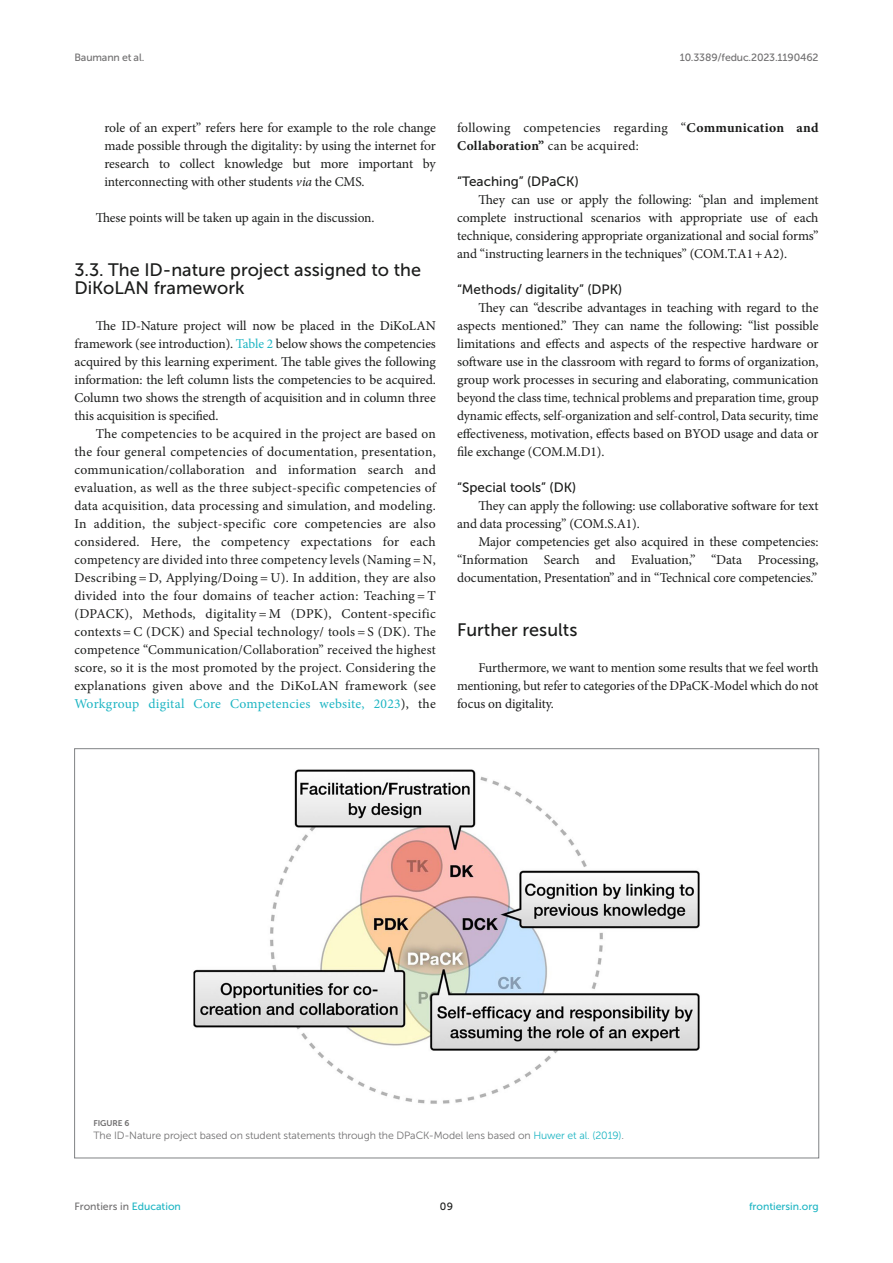
<style>
.page{position:relative;width:893px;height:1263px;background:#fff}
.page>*{position:absolute;margin:0;border:0;box-sizing:border-box;transform-origin:0 0}
.HEAD_2{font:18px/18px "Museo Sans 500";color:#1b1c1b}
.TEXT_FLUSH{font:13.5px/18px "Minion Pro";letter-spacing:-.005em;color:#1b1c1b;text-align:justify}
.TEXT{font:13.5px/18px "Minion Pro";letter-spacing:.005em;color:#1b1c1b;text-align:justify}
.BL_BLW{font:13.5px/18px "Minion Pro";letter-spacing:-.005em;color:#1b1c1b;text-align:justify}
.HEAD_4{font:13.5px "Museo Sans 500";color:#1b1c1b}
.FIG_LEG{font:10.5px "Museo Sans 300";letter-spacing:-.01em;color:#706f70}
.t1{font:10.5px "Museo Sans 500";letter-spacing:-.015em;color:#706f70}
.t2{font:10.5px "Museo Sans 500";color:#1db5c3}
.t3{font:10.5px "Museo Sans 500";color:#1b1c1b}
.FIG_HD{font:8.25px "Museo Sans 700";letter-spacing:-.01em;color:#706f70}
.s1{font-style:italic}
.s2{color:#1db5c3}
.s3{font-weight:700}
</style>
<div class="page">
<img style="left:193px;top:769px;width:507px;height:335px">
<p class="t1" style="left:74px;top:51px;width:71px">Baumann et al.</p>
<p class="t1" style="left:680px;top:51px;width:140px">10.3389/feduc.2023.1190462</p>
<p class="BL_BLW" style="left:104px;top:119px;width:333px">role of an expert” refers here for example to the role change made possible through the digitality: by using the internet for research to collect knowledge but more important by interconnecting with other students <span class="s1">via</span> the CMS.</p>
<p class="TEXT" style="left:96px;top:209px;width:280px">These points will be taken up again in the discussion.</p>
<p class="HEAD_2" style="left:74px;top:261px;width:348px">3.3. The ID-nature project assigned to the<br>DiKoLAN framework</p>
<p class="TEXT_FLUSH" style="left:74px;top:317px;width:363px;text-indent:21px">The ID-Nature project will now be placed in the DiKoLAN framework (see introduction). <span class="s2">Table 2</span> below shows the competencies acquired by this learning experiment. The table gives the following information: the left column lists the competencies to be acquired.<br>Column two shows the strength of acquisition and in column three this acquisition is specified.</p>
<p class="TEXT" style="left:74px;top:425px;width:363px;text-indent:21px">The competencies to be acquired in the project are based on the four general competencies of documentation, presentation, communication/collaboration and information search and evaluation, as well as the three subject-specific competencies of data acquisition, data processing and simulation, and modeling.<br>In addition, the subject-specific core competencies are also considered. Here, the competency expectations for each competency are divided into three competency levels (Naming = N, Describing = D, Applying/Doing = U). In addition, they are also divided into the four domains of teacher action: Teaching = T (DPACK), Methods, digitality = M (DPK), Content-specific contexts =C (DCK) and Special technology/ tools = S (DK). The competence “Communication/Collaboration” received the highest score, so it is the most promoted by the project. Considering the explanations given above and the DiKoLAN framework (see <span class="s2">Workgroup digital Core Competencies website, 2023</span>), the</p>
<p class="TEXT" style="left:457px;top:119px;width:363px">following competencies regarding “<span class="s3">Communication and<br>Collaboration”</span> can be acquired:</p>
<p class="HEAD_4" style="left:457px;top:174px;width:123px">“Teaching” (DPaCK)</p>
<p class="TEXT_FLUSH" style="left:457px;top:191px;width:363px;text-indent:21px">They can use or apply the following: “plan and implement complete instructional scenarios with appropriate use of each technique, considering appropriate organizational and social forms” and “instructing learners in the techniques” (COM.T.A1+A2).</p>
<p class="HEAD_4" style="left:457px;top:282px;width:167px">“Methods/ digitality” (DPK)</p>
<p class="TEXT_FLUSH" style="left:457px;top:299px;width:363px;text-indent:21px">They can “describe advantages in teaching with regard to the aspects mentioned.” They can name the following: “list possible limitations and effects and aspects of the respective hardware or software use in the classroom with regard to forms of organization, group work processes in securing and elaborating, communication beyond the class time, technical problems and preparation time, group dynamic effects, self-organization and self-control, Data security, time effectiveness, motivation, effects based on BYOD usage and data or file exchange (COM.M.D1).</p>
<p class="HEAD_4" style="left:457px;top:480px;width:121px">“Special tools” (DK)</p>
<p class="TEXT_FLUSH" style="left:457px;top:497px;width:363px;text-indent:21px">They can apply the following: use collaborative software for text and data processing” (COM.S.A1).</p>
<p class="TEXT" style="left:457px;top:533px;width:363px;text-indent:21px">Major competencies get also acquired in these competencies: “Information Search and Evaluation,” “Data Processing, documentation, Presentation” and in “Technical core competencies.”</p>
<p class="HEAD_2" style="left:457px;top:621px;width:122px">Further results</p>
<p class="TEXT_FLUSH" style="left:457px;top:659px;width:363px;text-indent:21px">Furthermore, we want to mention some results that we feel worth mentioning, but refer to categories of the DPaCK-Model which do not focus on digitality.</p>
<p class="FIG_HD" style="left:94px;top:1118px;width:37px">FIGURE 6</p>
<p class="FIG_LEG" style="left:94px;top:1130px;width:532px">The ID-Nature project based on student statements through the DPaCK-Model lens based on <span class="s2">Huwer et al. (2019)</span>.</p>
<p class="t1" style="left:74px;top:1200px;width:108px">Frontiers in <span class="s2">Education</span></p>
<p class="t3" style="left:440px;top:1200px;width:15px">09</p>
<p class="t2" style="left:749px;top:1200px;width:71px">frontiersin.org</p>
</div>
